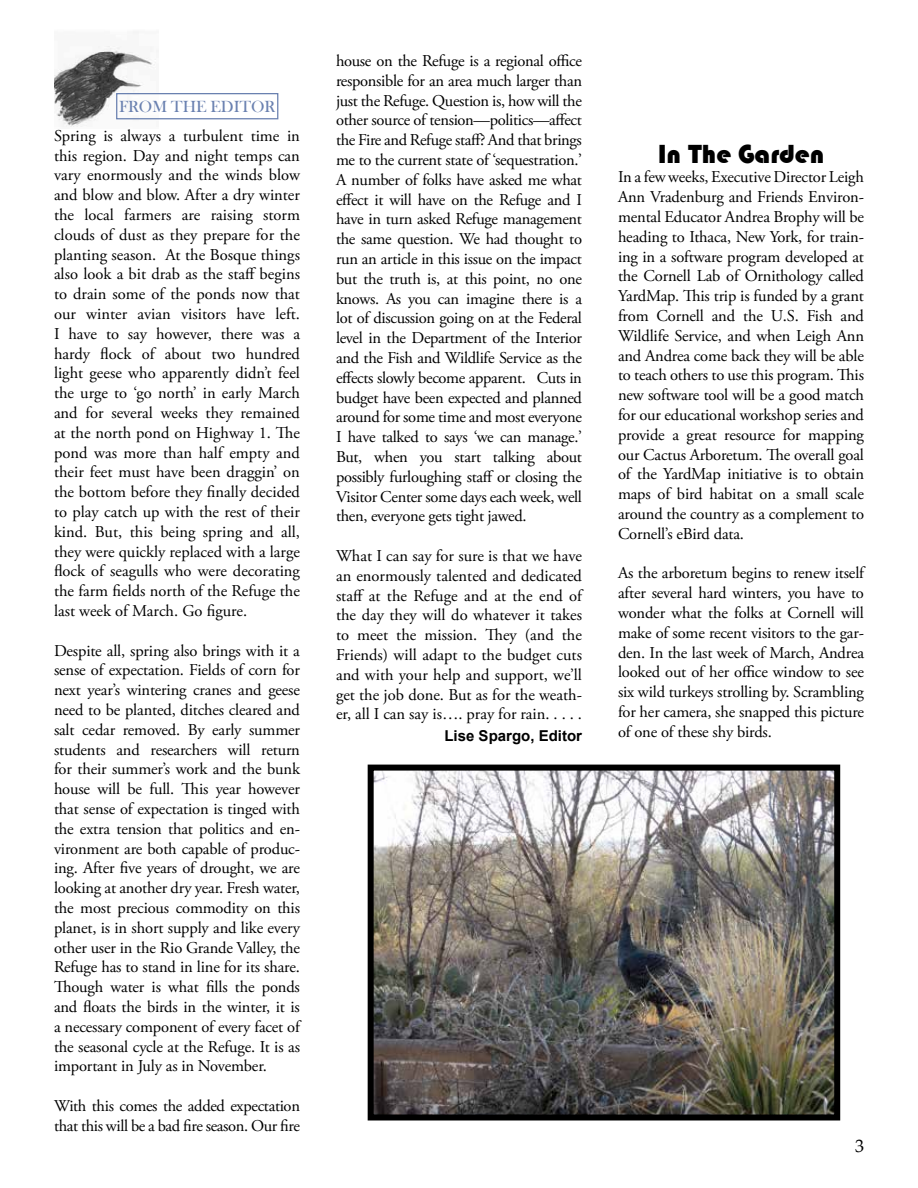
<style>
.page{position:relative;width:918px;height:1188px;background:#fff}
.page>*{position:absolute;margin:0;border:0;box-sizing:border-box;transform-origin:0 0}
.t1{font:27px "Bauhaus 93";color:#000}
.t2{font:18px "Palatino Linotype";color:#000}
.t3{font:16.65px "Bask Old Face";color:#6a81b0}
.t4{font:16.5px/19.8px "Adobe Garamond Pro";letter-spacing:-.01em;color:#000;text-align:justify}
.t5{font:700 15px "Arial";color:#000}
</style>
<div class="page">
<img style="left:54px;top:32px;width:105px;height:95px">
<div style="left:116px;top:93px;width:162px;height:26px;border:1px solid #6a81b0"></div>
<img style="left:375px;top:772px;width:458px;height:341px">
<div style="left:368px;top:765px;width:472px;height:355px;border:6px solid #000"></div>
<p class="t3" style="left:119px;top:97px;width:158px">FROM THE EDITOR</p>
<p class="t4" style="left:54px;top:126px;width:248px">Spring is always a turbulent time in this region. Day and night temps can vary enormously and the winds blow and blow and blow. After a dry winter the local farmers are raising storm clouds of dust as they prepare for the planting season. At the Bosque things also look a bit drab as the staff begins to drain some of the ponds now that our winter avian visitors have left.<br>I have to say however, there was a hardy flock of about two hundred light geese who apparently didn’t feel the urge to ‘go north’ in early March and for several weeks they remained at the north pond on Highway 1. The pond was more than half empty and their feet must have been draggin’ on the bottom before they finally decided to play catch up with the rest of their kind. But, this being spring and all, they were quickly replaced with a large flock of seagulls who were decorating the farm fields north of the Refuge the last week of March. Go figure.</p>
<p class="t4" style="left:54px;top:641px;width:248px">Despite all, spring also brings with it a sense of expectation. Fields of corn for next year’s wintering cranes and geese need to be planted, ditches cleared and salt cedar removed. By early summer students and researchers will return for their summer’s work and the bunk house will be full. This year however that sense of expectation is tinged with the extra tension that politics and en&shy;vironment are both capable of produc&shy;ing. After five years of drought, we are looking at another dry year. Fresh water, the most precious commodity on this planet, is in short supply and like every other user in the Rio Grande Valley, the Refuge has to stand in line for its share.<br>Though water is what fills the ponds and floats the birds in the winter, it is a necessary component of every facet of the seasonal cycle at the Refuge. It is as important in July as in November.</p>
<p class="t4" style="left:54px;top:1097px;width:248px">With this comes the added expectation that this will be a bad fire season. Our fire</p>
<p class="t4" style="left:336px;top:51px;width:248px">house on the Refuge is a regional office responsible for an area much larger than just the Refuge. Question is, how will the other source of tension—politics—affect the Fire and Refuge staff? And that brings me to the current state of ‘sequestration.’ A number of folks have asked me what effect it will have on the Refuge and I have in turn asked Refuge management the same question. We had thought to run an article in this issue on the impact but the truth is, at this point, no one knows. As you can imagine there is a lot of discussion going on at the Federal level in the Department of the Interior and the Fish and Wildlife Service as the effects slowly become apparent. Cuts in budget have been expected and planned around for some time and most everyone I have talked to says ‘we can manage.’ But, when you start talking about possibly furloughing staff or closing the Visitor Center some days each week, well then, everyone gets tight jawed.</p>
<p class="t4" style="left:336px;top:546px;width:248px">What I can say for sure is that we have an enormously talented and dedicated staff at the Refuge and at the end of the day they will do whatever it takes to meet the mission. They (and the Friends) will adapt to the budget cuts and with your help and support, we’ll get the job done. But as for the weath&shy;er, all I can say is…. pray for rain. . . . .</p>
<p class="t5" style="left:444px;top:726px;width:139px">Lise Spargo, Editor</p>
<h1 class="t1" style="left:658px;top:138px;width:168px">In The Garden</h1>
<p class="t4" style="left:618px;top:168px;width:248px">In a few weeks, Executive Director Leigh Ann Vradenburg and Friends Environ&shy;mental Educator Andrea Brophy will be heading to Ithaca, New York, for train&shy;ing in a software program developed at the Cornell Lab of Ornithology called YardMap. This trip is funded by a grant from Cornell and the U.S. Fish and Wildlife Service, and when Leigh Ann and Andrea come back they will be able to teach others to use this program. This new software tool will be a good match for our educational workshop series and provide a great resource for mapping our Cactus Arboretum. The overall goal of the YardMap initiative is to obtain maps of bird habitat on a small scale around the country as a complement to Cornell’s eBird data.</p>
<p class="t4" style="left:618px;top:564px;width:248px">As the arboretum begins to renew itself after several hard winters, you have to wonder what the folks at Cornell will make of some recent visitors to the gar&shy;den. In the last week of March, Andrea looked out of her office window to see six wild turkeys strolling by. Scrambling for her camera, she snapped this picture of one of these shy birds.</p>
<p class="t2" style="left:855px;top:1133px;width:10px">3</p>
</div>
